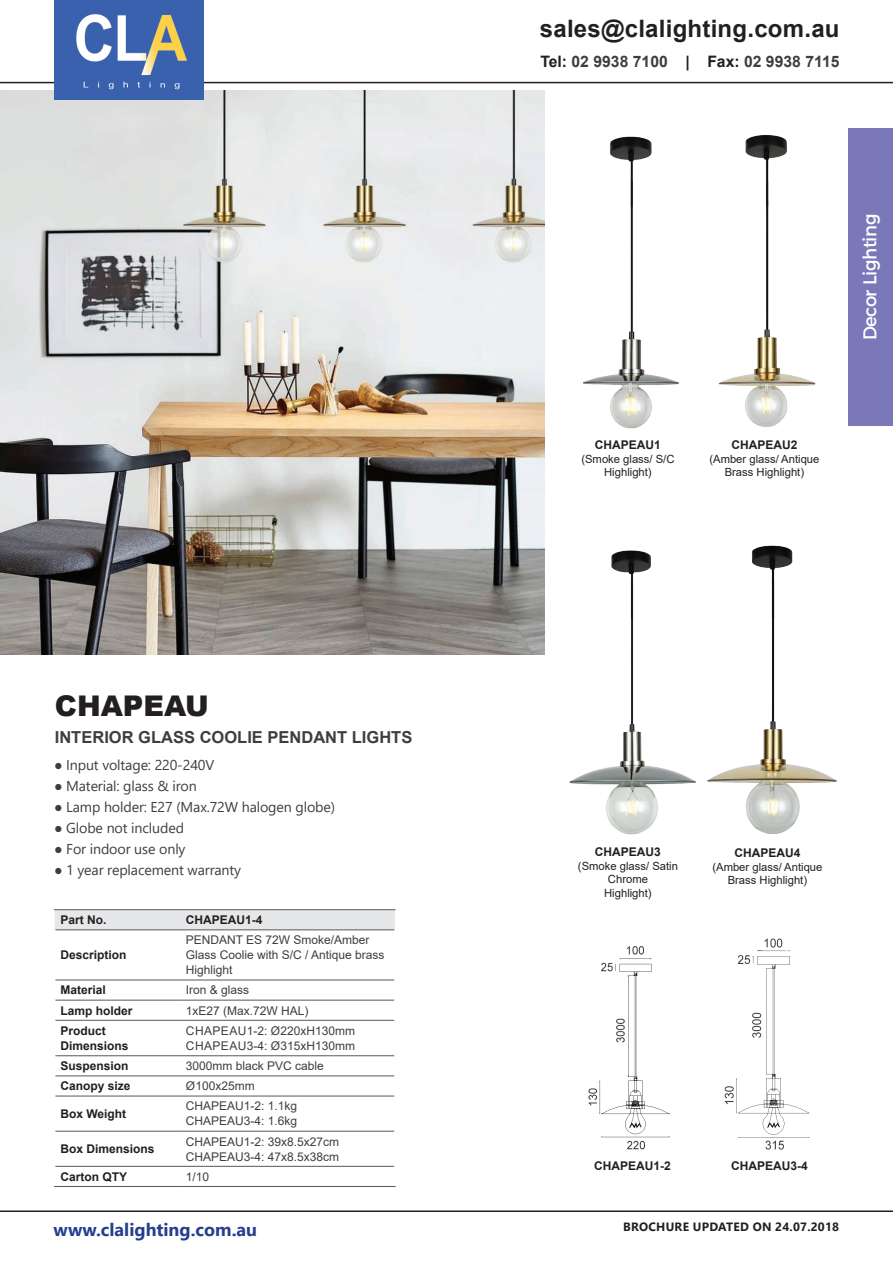
<style>
.page{position:relative;width:893px;height:1263px;background:#fff}
.page>*{position:absolute;margin:0;border:0;box-sizing:border-box;transform-origin:0 0}
.t1{font:900 28.5px "Arial";color:#231f20}
.t2{font:700 24px "Arial";letter-spacing:.01em;color:#231f20}
.t3{font:18.9px "Argentum Sans";letter-spacing:-.025em;color:#fff;scale:.95 1}
.t4{font:700 18px "Segoe UI";color:#253f8e}
.t5{font:700 16.5px "Arial";color:#3e3e3f}
.t6{font:700 15.75px "Arial";color:#3e3e3f}
.t7{font:14.25px "Segoe UI";letter-spacing:-.01em;color:#3e3e3f}
.t8{font:12px/15px "Arial";color:#3e3e3f}
.t9{font:700 12px/15px "Arial";color:#231f20}
.t10{font:700 12px "Segoe UI";letter-spacing:.02em;color:#231f20}
.t11{font:11.25px/13.5px "Arial";color:#231f20;text-align:center}
.s1{color:#231f20}
</style>
<div class="page">
<img style="left:0;top:91px;width:544px;height:564px">
<hr style="left:0;top:82px;width:893px;height:1px;background:#231f20">
<div style="left:55px;top:0;width:149px;height:99px;background:#3a61ad"></div>
<img style="left:76px;top:14px;width:111px;height:76px">
<hr style="left:0;top:1210px;width:893px;height:2px;background:#231f20">
<div style="left:848px;top:128px;width:45px;height:298px;background:#7a78b9"></div>
<img style="left:583px;top:207px;width:233px;height:222px">
<img style="left:609px;top:135px;width:178px;height:72px">
<img style="left:569px;top:618px;width:127px;height:217px">
<img style="left:611px;top:550px;width:40px;height:68px">
<img style="left:707px;top:618px;width:130px;height:216px">
<img style="left:752px;top:545px;width:41px;height:73px">
<img style="left:588px;top:946px;width:82px;height:204px">
<img style="left:724px;top:938px;width:86px;height:212px">
<div style="left:55px;top:910px;width:340px;height:20px;background:#e6e7e9"></div>
<hr style="left:54px;top:909px;width:126px;height:1px;background:#57585a">
<hr style="left:180px;top:909px;width:216px;height:1px;background:#57585a">
<hr style="left:55px;top:929px;width:125px;height:1px;background:#57585a">
<hr style="left:180px;top:929px;width:214px;height:1px;background:#57585a">
<hr style="left:55px;top:980px;width:125px;height:1px;background:#57585a">
<hr style="left:180px;top:980px;width:214px;height:1px;background:#57585a">
<hr style="left:55px;top:1000px;width:125px;height:1px;background:#57585a">
<hr style="left:180px;top:1000px;width:214px;height:1px;background:#57585a">
<hr style="left:55px;top:1020px;width:125px;height:1px;background:#57585a">
<hr style="left:180px;top:1020px;width:214px;height:1px;background:#57585a">
<hr style="left:55px;top:1055px;width:125px;height:1px;background:#57585a">
<hr style="left:180px;top:1055px;width:214px;height:1px;background:#57585a">
<hr style="left:55px;top:1076px;width:125px;height:1px;background:#57585a">
<hr style="left:180px;top:1076px;width:214px;height:1px;background:#57585a">
<hr style="left:55px;top:1096px;width:125px;height:1px;background:#57585a">
<hr style="left:180px;top:1096px;width:214px;height:1px;background:#57585a">
<hr style="left:55px;top:1131px;width:125px;height:1px;background:#57585a">
<hr style="left:180px;top:1131px;width:214px;height:1px;background:#57585a">
<hr style="left:55px;top:1166px;width:125px;height:1px;background:#57585a">
<hr style="left:180px;top:1166px;width:214px;height:1px;background:#57585a">
<hr style="left:54px;top:1186px;width:126px;height:1px;background:#57585a">
<hr style="left:180px;top:1186px;width:216px;height:1px;background:#57585a">
<h2 class="t2" style="left:540px;top:12px;width:301px">sales@clalighting.com.au</h2>
<h3 class="t6" style="left:540px;top:50px;width:301px"><span class="s1">Tel:</span> 02 9938 7100 <span class="s1">| Fax:</span> 02 9938 7115</h3>
<p class="t9" style="left:595px;top:437px;width:67px">CHAPEAU1</p>
<p class="t11" style="left:581px;top:452px;width:95px">(Smoke glass/ S/C<br>Highlight)</p>
<p class="t9" style="left:731px;top:437px;width:67px">CHAPEAU2</p>
<p class="t11" style="left:709px;top:452px;width:112px">(Amber glass/ Antique<br>Brass Highlight)</p>
<h3 class="t3" style="left:855px;top:340px;width:135px;rotate:-90deg">Decor Lighting</h3>
<h1 class="t1" style="left:55px;top:685px;width:156px">CHAPEAU</h1>
<h3 class="t5" style="left:55px;top:725px;width:359px">INTERIOR GLASS COOLIE PENDANT LIGHTS</h3>
<p class="t7" style="left:54px;top:751px;width:162px">● Input voltage: 220-240V</p>
<p class="t7" style="left:54px;top:772px;width:144px">● Material: glass &amp; iron</p>
<p class="t7" style="left:54px;top:793px;width:283px">● Lamp holder: E27 (Max.72W halogen globe)</p>
<p class="t7" style="left:54px;top:814px;width:132px">● Globe not included</p>
<p class="t7" style="left:54px;top:835px;width:133px">● For indoor use only</p>
<p class="t7" style="left:54px;top:856px;width:189px">● 1 year replacement warranty</p>
<p class="t9" style="left:60px;top:912px;width:48px">Part No.</p>
<p class="t9" style="left:186px;top:912px;width:78px">CHAPEAU1-4</p>
<p class="t9" style="left:60px;top:948px;width:68px">Description</p>
<p class="t8" style="left:186px;top:932px;width:200px">PENDANT ES 72W Smoke/Amber<br>Glass Coolie with S/C / Antique brass<br>Highlight</p>
<p class="t9" style="left:60px;top:983px;width:47px">Material</p>
<p class="t8" style="left:186px;top:983px;width:65px">Iron &amp; glass</p>
<p class="t9" style="left:60px;top:1003px;width:74px">Lamp holder</p>
<p class="t8" style="left:186px;top:1003px;width:124px">1xE27 (Max.72W HAL)</p>
<p class="t9" style="left:60px;top:1023px;width:70px">Product<br>Dimensions</p>
<p class="t8" style="left:186px;top:1023px;width:171px">CHAPEAU1-2: Ø220xH130mm<br>CHAPEAU3-4: Ø315xH130mm</p>
<p class="t9" style="left:60px;top:1059px;width:70px">Suspension</p>
<p class="t8" style="left:186px;top:1058px;width:140px">3000mm black PVC cable</p>
<p class="t9" style="left:60px;top:1079px;width:72px">Canopy size</p>
<p class="t8" style="left:186px;top:1078px;width:70px">Ø100x25mm</p>
<p class="t9" style="left:60px;top:1106px;width:67px">Box Weight</p>
<p class="t8" style="left:186px;top:1099px;width:113px">CHAPEAU1-2: 1.1kg<br>CHAPEAU3-4: 1.6kg</p>
<p class="t9" style="left:60px;top:1141px;width:96px">Box Dimensions</p>
<p class="t8" style="left:186px;top:1134px;width:155px">CHAPEAU1-2: 39x8.5x27cm<br>CHAPEAU3-4: 47x8.5x38cm</p>
<p class="t9" style="left:60px;top:1169px;width:68px">Carton QTY</p>
<p class="t8" style="left:186px;top:1169px;width:25px">1/10</p>
<p class="t9" style="left:595px;top:844px;width:67px">CHAPEAU3</p>
<p class="t11" style="left:578px;top:859px;width:102px">(Smoke glass/ Satin<br>Chrome<br>Highlight)</p>
<p class="t9" style="left:734px;top:846px;width:67px">CHAPEAU4</p>
<p class="t11" style="left:712px;top:860px;width:112px">(Amber glass/ Antique<br>Brass Highlight)</p>
<p class="t9" style="left:594px;top:1158px;width:78px">CHAPEAU1-2</p>
<p class="t9" style="left:731px;top:1158px;width:78px">CHAPEAU3-4</p>
<h3 class="t4" style="left:54px;top:1212px;width:205px">www.clalighting.com.au</h3>
<p class="t10" style="left:623px;top:1215px;width:217px">BROCHURE UPDATED ON 24.07.2018</p>
</div>
